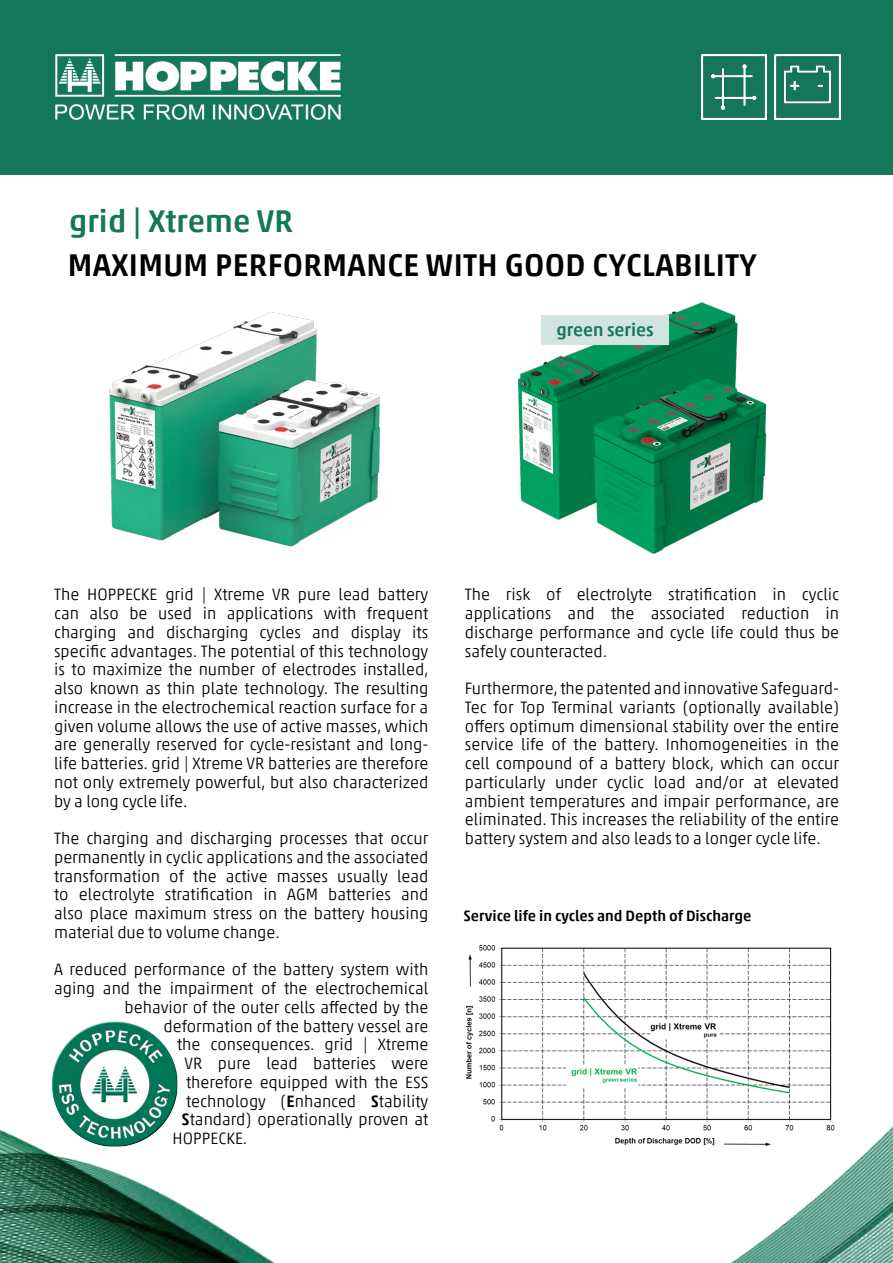
<style>
.page{position:relative;width:893px;height:1263px;background:#fff}
.page>*{position:absolute;margin:0;border:0;box-sizing:border-box;transform-origin:0 0}
.t1{font:500 31.5px "Akko Pro";letter-spacing:.01em;color:#000}
.t2{font:500 31.5px "Akko Pro";letter-spacing:.005em;color:#14775a}
.t3{font:500 18px "Akko Pro";color:#14775a}
.Fließtext{font:300 16.5px/18.8px "Akko Pro";color:#000;text-align:justify}
.t4{font:500 15px "Akko Pro";color:#000}
.s1{font-weight:500}
</style>
<div class="page">
<div style="left:0;top:0;width:893px;height:174px;background:#14775a"></div>
<img style="left:55px;top:55px;width:285px;height:65px">
<img style="left:702px;top:55px;width:65px;height:65px">
<img style="left:775px;top:55px;width:65px;height:65px">
<img style="left:109px;top:312px;width:272px;height:235px">
<img style="left:518px;top:302px;width:249px;height:252px">
<img style="left:0;top:1075px;width:893px;height:188px">
<div style="left:541px;top:315px;width:128px;height:29px;background:#d1e4df"></div>
<img style="left:52px;top:1021px;width:125px;height:125px">
<img style="left:461px;top:945px;width:378px;height:202px">
<p class="t2" style="left:69px;top:202px;width:226px">grid | Xtreme VR</p>
<p class="t1" style="left:68px;top:246px;width:691px">MAXIMUM PERFORMANCE WITH GOOD CYCLABILITY</p>
<p class="t3" style="left:556px;top:319px;width:99px">green series</p>
<p class="Fließtext" style="left:54px;top:585px;width:376px">The HOPPECKE grid | Xtreme VR pure lead battery can also be used in applications with frequent charging and discharging cycles and display its specific advantages. The potential of this technology is to maximize the number of electrodes installed, also known as thin plate technology. The resulting increase in the electrochemical reaction surface for a given volume allows the use of active masses, which are generally reserved for cycle-resistant and long&shy;life batteries. grid | Xtreme VR batteries are therefore not only extremely powerful, but also characterized by a long cycle life.</p>
<p class="Fließtext" style="left:54px;top:829px;width:376px">The charging and discharging processes that occur permanently in cyclic applications and the associated transformation of the active masses usually lead to electrolyte stratification in AGM batteries and also place maximum stress on the battery housing material due to volume change.</p>
<p class="Fließtext" style="left:54px;top:960px;width:376px">A reduced performance of the battery system with</p>
<p class="Fließtext" style="left:54px;top:979px;width:376px">aging and the impairment of the electrochemical</p>
<p class="Fließtext" style="left:125px;top:997px;width:305px">behavior of the outer cells affected by the</p>
<p class="Fließtext" style="left:164px;top:1016px;width:266px">deformation of the battery vessel are</p>
<p class="Fließtext" style="left:177px;top:1035px;width:253px">the consequences. grid | Xtreme</p>
<p class="Fließtext" style="left:185px;top:1054px;width:245px">VR pure lead batteries were</p>
<p class="Fließtext" style="left:186px;top:1072px;width:244px">therefore equipped with the ESS</p>
<p class="Fließtext" style="left:186px;top:1091px;width:244px">technology (<span class="s1">E</span>nhanced <span class="s1">S</span>tability</p>
<p class="Fließtext" style="left:182px;top:1110px;width:248px"><span class="s1">S</span>tandard) operationally proven at</p>
<p class="Fließtext" style="left:173px;top:1129px;width:76px">HOPPECKE.</p>
<p class="Fließtext" style="left:465px;top:585px;width:376px">The risk of electrolyte stratification in cyclic applications and the associated reduction in discharge performance and cycle life could thus be safely counteracted.</p>
<p class="Fließtext" style="left:465px;top:679px;width:376px">Furthermore, the patented and innovative Safeguard-Tec for Top Terminal variants (optionally available) offers optimum dimensional stability over the entire service life of the battery. Inhomogeneities in the cell compound of a battery block, which can occur particularly under cyclic load and/or at elevated ambient temperatures and impair performance, are eliminated. This increases the reliability of the entire battery system and also leads to a longer cycle life.</p>
<p class="t4" style="left:463px;top:906px;width:289px">Service life in cycles and Depth of Discharge</p>
</div>
